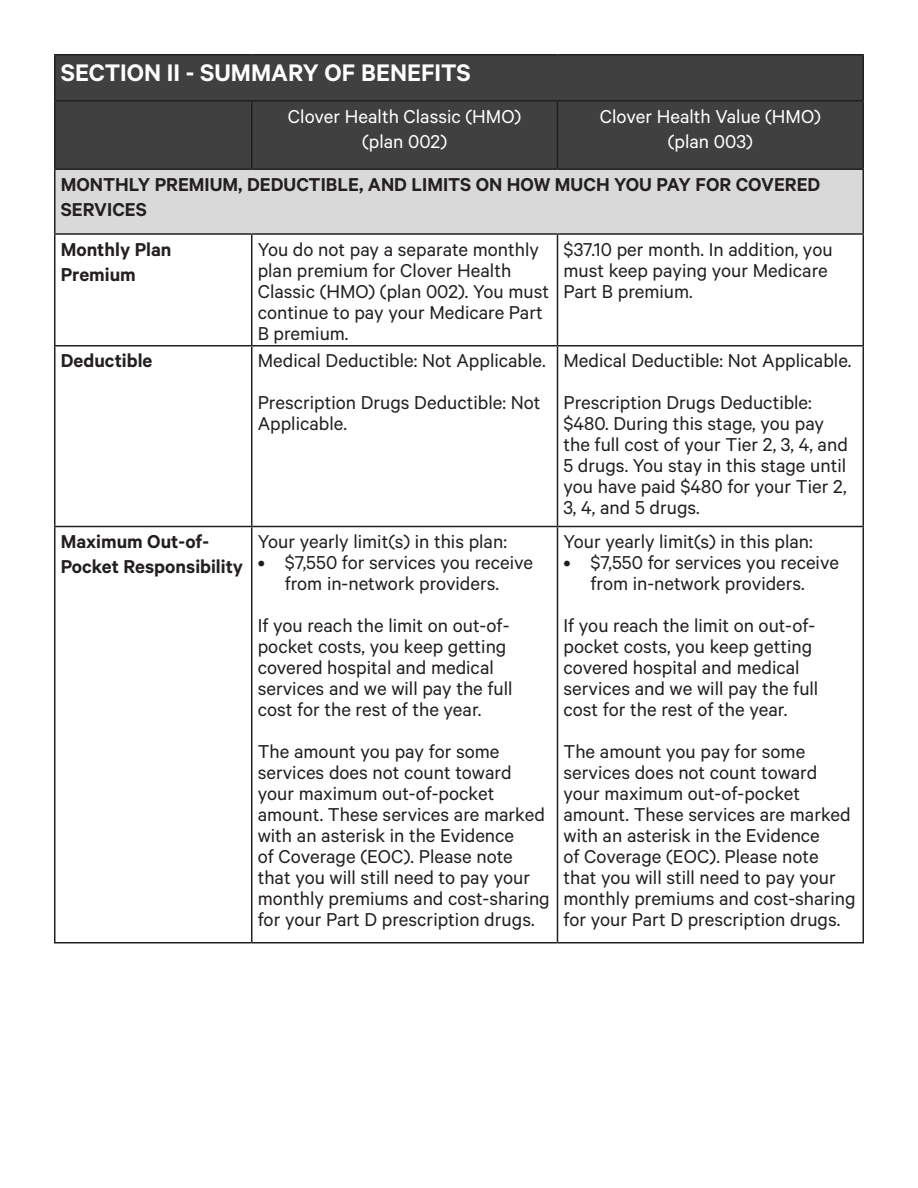
<style>
.page{position:relative;width:918px;height:1188px;background:#fff}
.page>*{position:absolute;margin:0;border:0;box-sizing:border-box;transform-origin:0 0}
.t1{font:600 27px "Calibre";color:#fff}
.t2{font:21px/21px "Calibre";color:#231f20}
.t3{font:600 21px/25.2px "Calibre";color:#231f20}
.t4{font:21px/25.2px "Calibre";color:#fff;text-align:center}
</style>
<div class="page">
<div style="left:56px;top:56px;width:806px;height:112px;background:#404040"></div>
<div style="left:55px;top:169px;width:808px;height:65px;background:#d9d9d9"></div>
<hr style="left:54px;top:54px;width:198px;height:2px;background:#231f20">
<hr style="left:54px;top:56px;width:2px;height:44px;background:#231f20">
<hr style="left:252px;top:54px;width:305px;height:2px;background:#231f20">
<hr style="left:557px;top:54px;width:307px;height:2px;background:#231f20">
<hr style="left:862px;top:56px;width:2px;height:44px;background:#231f20">
<hr style="left:54px;top:100px;width:198px;height:2px;background:#231f20">
<hr style="left:54px;top:102px;width:2px;height:66px;background:#231f20">
<hr style="left:252px;top:100px;width:305px;height:2px;background:#231f20">
<hr style="left:251px;top:102px;width:1px;height:66px;background:#231f20">
<hr style="left:557px;top:100px;width:307px;height:2px;background:#231f20">
<hr style="left:557px;top:102px;width:1px;height:66px;background:#231f20">
<hr style="left:862px;top:102px;width:2px;height:66px;background:#231f20">
<hr style="left:54px;top:168px;width:198px;height:2px;background:#231f20">
<hr style="left:54px;top:170px;width:2px;height:63px;background:#231f20">
<hr style="left:252px;top:168px;width:305px;height:2px;background:#231f20">
<hr style="left:557px;top:168px;width:307px;height:2px;background:#231f20">
<hr style="left:862px;top:170px;width:2px;height:63px;background:#231f20">
<hr style="left:54px;top:233px;width:198px;height:2px;background:#231f20">
<hr style="left:54px;top:235px;width:2px;height:110px;background:#231f20">
<hr style="left:252px;top:233px;width:305px;height:2px;background:#231f20">
<hr style="left:251px;top:235px;width:1px;height:110px;background:#231f20">
<hr style="left:557px;top:233px;width:307px;height:2px;background:#231f20">
<hr style="left:557px;top:235px;width:1px;height:110px;background:#231f20">
<hr style="left:862px;top:235px;width:2px;height:110px;background:#231f20">
<hr style="left:54px;top:345px;width:198px;height:1px;background:#231f20">
<hr style="left:54px;top:346px;width:2px;height:180px;background:#231f20">
<hr style="left:252px;top:345px;width:305px;height:1px;background:#231f20">
<hr style="left:251px;top:346px;width:1px;height:180px;background:#231f20">
<hr style="left:557px;top:345px;width:307px;height:1px;background:#231f20">
<hr style="left:557px;top:346px;width:1px;height:180px;background:#231f20">
<hr style="left:862px;top:346px;width:2px;height:180px;background:#231f20">
<hr style="left:54px;top:526px;width:198px;height:1px;background:#231f20">
<hr style="left:54px;top:527px;width:2px;height:415px;background:#231f20">
<hr style="left:252px;top:526px;width:305px;height:1px;background:#231f20">
<hr style="left:251px;top:527px;width:1px;height:415px;background:#231f20">
<hr style="left:557px;top:526px;width:307px;height:1px;background:#231f20">
<hr style="left:557px;top:527px;width:1px;height:415px;background:#231f20">
<hr style="left:862px;top:527px;width:2px;height:415px;background:#231f20">
<hr style="left:54px;top:942px;width:198px;height:2px;background:#231f20">
<hr style="left:252px;top:942px;width:305px;height:2px;background:#231f20">
<hr style="left:557px;top:942px;width:307px;height:2px;background:#231f20">
<h2 class="t1" style="left:61px;top:57px;width:412px">SECTION II - SUMMARY OF BENEFITS</h2>
<p class="t4" style="left:288px;top:103px;width:235px">Clover Health Classic (HMO) (plan 002)</p>
<p class="t4" style="left:600px;top:103px;width:222px">Clover Health Value (HMO) (plan 003)</p>
<h3 class="t3" style="left:61px;top:171px;width:761px">MONTHLY PREMIUM, DEDUCTIBLE, AND LIMITS ON HOW MUCH YOU PAY FOR COVERED<br>SERVICES</h3>
<h4 class="t3" style="left:61px;top:236px;width:112px">Monthly Plan<br>Premium</h4>
<p class="t2" style="left:258px;top:238px;width:293px">You do not pay a separate monthly plan premium for Clover Health<br>Classic (HMO) (plan 002). You must continue to pay your Medicare Part<br>B premium.</p>
<p class="t2" style="left:563px;top:238px;width:271px">$37.10 per month. In addition, you must keep paying your Medicare<br>Part B premium.</p>
<h4 class="t3" style="left:61px;top:348px;width:93px">Deductible</h4>
<p class="t2" style="left:258px;top:350px;width:290px">Medical Deductible: Not Applicable.</p>
<p class="t2" style="left:258px;top:392px;width:284px">Prescription Drugs Deductible: Not<br>Applicable.</p>
<p class="t2" style="left:563px;top:350px;width:290px">Medical Deductible: Not Applicable.</p>
<p class="t2" style="left:563px;top:392px;width:286px">Prescription Drugs Deductible: $480. During this stage, you pay the full cost of your Tier 2, 3, 4, and<br>5 drugs. You stay in this stage until you have paid $480 for your Tier 2,<br>3, 4, and 5 drugs.</p>
<h4 class="t3" style="left:61px;top:528px;width:184px">Maximum Out-of-<br>Pocket Responsibility</h4>
<p class="t2" style="left:258px;top:530px;width:251px">Your yearly limit(s) in this plan:</p>
<p class="t2" style="left:258px;top:551px;width:277px;text-align:center">• $7,550 for services you receive from in-network providers.</p>
<p class="t2" style="left:258px;top:614px;width:256px">If you reach the limit on out-of&shy;pocket costs, you keep getting covered hospital and medical services and we will pay the full cost for the rest of the year.</p>
<p class="t2" style="left:258px;top:740px;width:294px">The amount you pay for some services does not count toward your maximum out-of-pocket amount. These services are marked with an asterisk in the Evidence<br>of Coverage (EOC). Please note that you will still need to pay your monthly premiums and cost-sharing for your Part D prescription drugs.</p>
<p class="t2" style="left:563px;top:530px;width:251px">Your yearly limit(s) in this plan:</p>
<p class="t2" style="left:563px;top:551px;width:277px;text-align:center">• $7,550 for services you receive from in-network providers.</p>
<p class="t2" style="left:563px;top:614px;width:256px">If you reach the limit on out-of&shy;pocket costs, you keep getting covered hospital and medical services and we will pay the full cost for the rest of the year.</p>
<p class="t2" style="left:563px;top:740px;width:294px">The amount you pay for some services does not count toward your maximum out-of-pocket amount. These services are marked with an asterisk in the Evidence<br>of Coverage (EOC). Please note that you will still need to pay your monthly premiums and cost-sharing for your Part D prescription drugs.</p>
</div>
